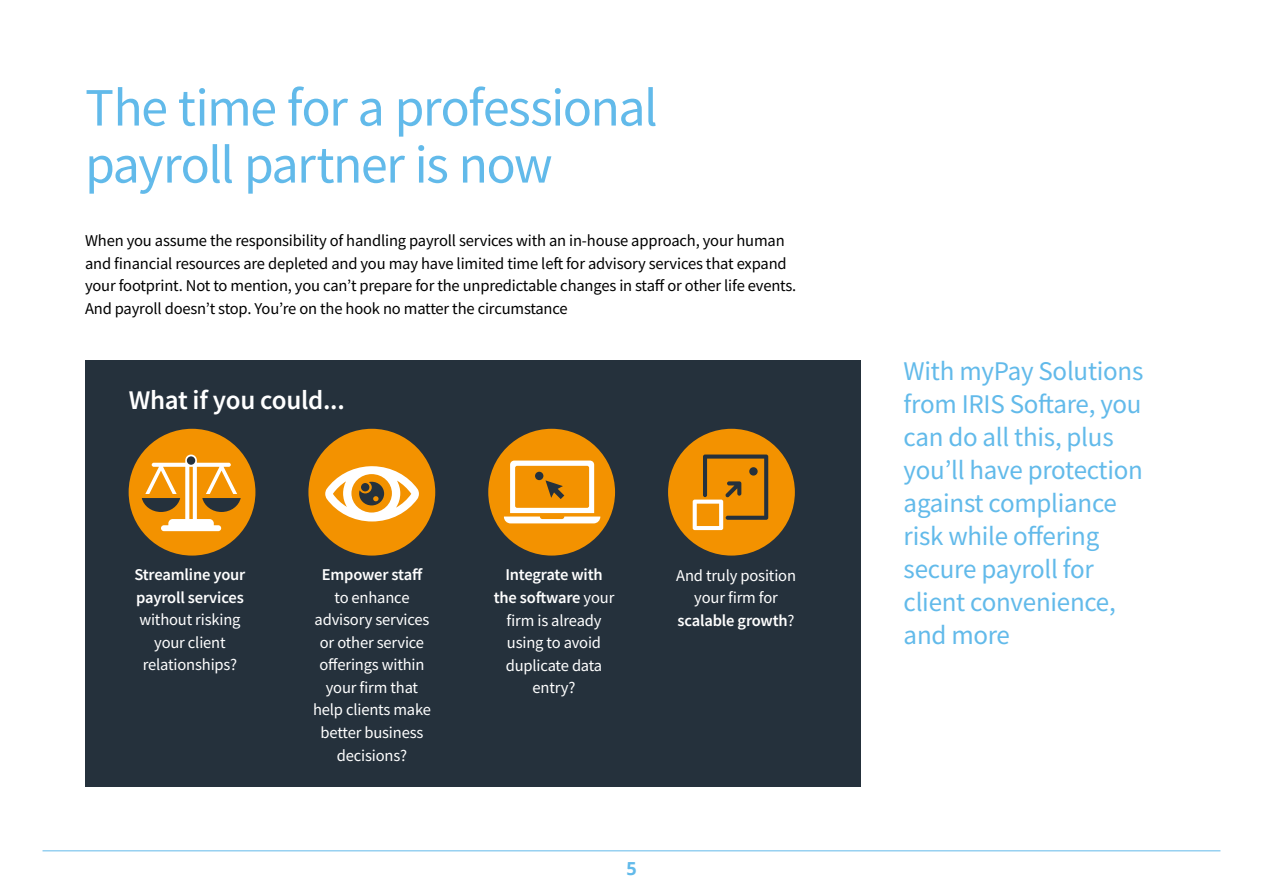
<style>
.page{position:relative;width:1263px;height:893px;background:#fff}
.page>*{position:absolute;margin:0;border:0;box-sizing:border-box;transform-origin:0 0}
.t1{font:54px/57px "Source Sans Pro";letter-spacing:-.03em;color:#62baea}
.t2{font:27px/33px "Source Sans Pro";letter-spacing:-.01em;color:#62baea}
.t3{font:600 27px "Source Sans Pro";letter-spacing:-.01em;color:#fff}
.t4{font:700 18px "Open Sans";color:#62baea}
.t5{font:16.5px/22.5px "Source Sans Pro";letter-spacing:-.01em;color:#000}
.t6{font:16.5px/22.5px "Source Sans Pro";letter-spacing:-.01em;color:#fff;text-align:center}
.t7{font:600 16.5px/22.5px "Source Sans Pro";letter-spacing:-.01em;color:#fff}
.s1{font-weight:600}
</style>
<div class="page">
<div style="left:85px;top:360px;width:775px;height:427px;background:#25313c"></div>
<div style="left:308px;top:429px;width:127px;height:127px;background:#f39200;border-radius:50%"></div>
<svg style="left:325px;top:466px;width:94px;height:55px"></svg>
<div style="left:129px;top:429px;width:126px;height:127px;background:#f39200;border-radius:50%"></div>
<div style="left:488px;top:429px;width:127px;height:127px;background:#f39200;border-radius:50%"></div>
<div style="left:668px;top:429px;width:127px;height:127px;background:#f39200;border-radius:50%"></div>
<svg style="left:504px;top:461px;width:96px;height:62px"></svg>
<svg style="left:142px;top:455px;width:99px;height:76px"></svg>
<svg style="left:693px;top:454px;width:75px;height:76px"></svg>
<div style="left:361px;top:483px;width:8px;height:8px;background:#25313c;border-radius:50%"></div>
<div style="left:187px;top:456px;width:8px;height:9px;background:#25313c;border-radius:50%"></div>
<div style="left:535px;top:472px;width:8px;height:8px;background:#25313c;border-radius:50%"></div>
<div style="left:749px;top:467px;width:9px;height:9px;background:#25313c;border-radius:50%"></div>
<hr style="left:43px;top:850px;width:1177px;height:1px;background:#62baea">
<h1 class="t1" style="left:85px;top:79px;width:574px">The time for a professional payroll partner is now</h1>
<p class="t5" style="left:85px;top:229px;width:713px">When you assume the responsibility of handling payroll services with an in-house approach, your human and financial resources are depleted and you may have limited time left for advisory services that expand your footprint. Not to mention, you can’t prepare for the unpredictable changes in staff or other life events.<br>And payroll doesn’t stop. You’re on the hook no matter the circumstance</p>
<h2 class="t3" style="left:129px;top:382px;width:218px">What if you could...</h2>
<p class="t7" style="left:134px;top:563px;width:112px">Streamline your payroll services</p>
<p class="t6" style="left:139px;top:609px;width:103px">without risking your client relationships?</p>
<p class="t7" style="left:322px;top:563px;width:102px">Empower staff</p>
<p class="t6" style="left:313px;top:586px;width:119px">to enhance advisory services or other service offerings within your firm that help clients make better business decisions?</p>
<p class="t6" style="left:494px;top:565px;width:122px"><span class="s1">Integrate with the software</span> your firm is already using to avoid duplicate data entry?</p>
<p class="t6" style="left:676px;top:564px;width:121px">And truly position your firm for <span class="s1">scalable growth</span>?</p>
<p class="t4" style="left:626px;top:858px;width:12px">5</p>
<h2 class="t2" style="left:904px;top:354px;width:241px">With myPay Solutions from IRIS Softare, you can do all this, plus you’ll have protection against compliance risk while offering secure payroll for client convenience, and more</h2>
</div>
